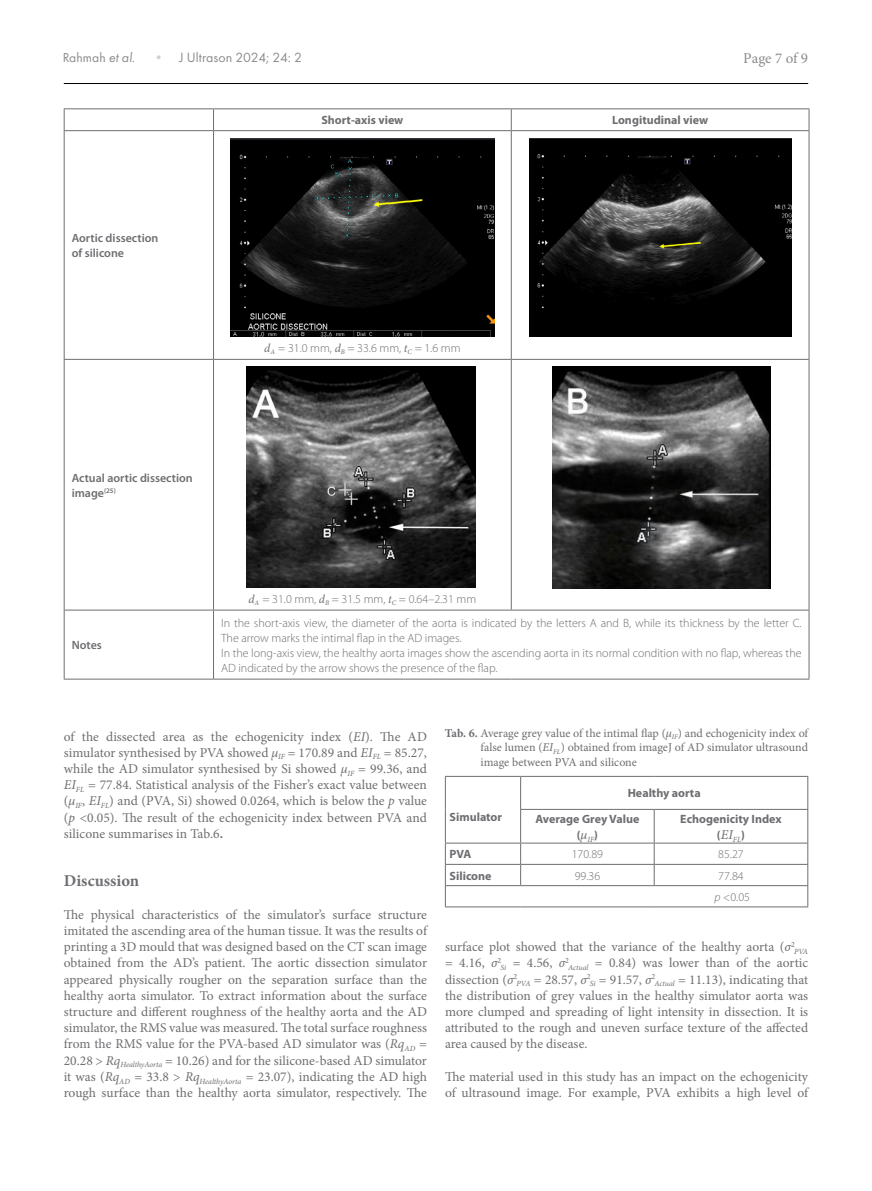
<style>
.page{position:relative;width:872px;height:1191px;background:#fff}
.page>*{position:absolute;margin:0;border:0;box-sizing:border-box;transform-origin:0 0}
.t1{font:700 16.5px "Minion Pro";color:#6d6e71}
.t2{font:15px "Minion Pro";letter-spacing:-.01em;color:#6d6e71}
.t3{font:13.8px "Futura PT";letter-spacing:.005em;color:#6d6e71}
.t4{font:13.5px/16.2px "Minion Pro";color:#6d6e71;text-align:justify}
.t5{font:300 12px/15px "Myriad Pro";color:#6d6e71}
.t6{font:12px/14.4px "Minion Pro";color:#6d6e71;text-align:justify}
.t7{font:700 12px/25.2px "Myriad Pro";color:#6d6e71}
.t8{font:600 12px/15px "Myriad Pro";color:#6d6e71}
.t9{font:italic 7.8px "Minion Pro";color:#6d6e71}
.s1{font-size:13.5px}
.s2{font-style:italic}
.s3{color:#c5c6c8}
.s4{font-family:"Minion Pro";font-weight:400;font-style:italic}
.s5{font-weight:700}
.s6{font-family:"Minion Pro";font-weight:400;font-style:italic;font-size:13.5px}
</style>
<div class="page">
<hr style="left:64px;top:83px;width:744px;height:1px;background:#000">
<hr style="left:64px;top:108px;width:149px;height:1px;background:#6d6e71">
<svg style="left:64px;top:109px;width:1px;height:21px"></svg>
<hr style="left:213px;top:108px;width:298px;height:1px;background:#6d6e71">
<svg style="left:213px;top:109px;width:1px;height:21px"></svg>
<hr style="left:511px;top:108px;width:298px;height:1px;background:#6d6e71">
<svg style="left:511px;top:109px;width:1px;height:21px"></svg>
<svg style="left:808px;top:109px;width:1px;height:21px"></svg>
<hr style="left:64px;top:130px;width:149px;height:1px;background:#6d6e71">
<hr style="left:213px;top:130px;width:298px;height:1px;background:#6d6e71">
<hr style="left:511px;top:130px;width:298px;height:1px;background:#6d6e71">
<hr style="left:64px;top:131px;width:1px;height:228px;background:#6d6e71">
<hr style="left:213px;top:131px;width:1px;height:228px;background:#6d6e71">
<hr style="left:511px;top:131px;width:1px;height:228px;background:#6d6e71">
<hr style="left:808px;top:131px;width:1px;height:228px;background:#6d6e71">
<hr style="left:64px;top:359px;width:149px;height:1px;background:#6d6e71">
<hr style="left:64px;top:360px;width:1px;height:250px;background:#6d6e71">
<hr style="left:213px;top:359px;width:298px;height:1px;background:#6d6e71">
<hr style="left:213px;top:360px;width:1px;height:250px;background:#6d6e71">
<hr style="left:511px;top:359px;width:298px;height:1px;background:#6d6e71">
<hr style="left:511px;top:360px;width:1px;height:250px;background:#6d6e71">
<hr style="left:808px;top:360px;width:1px;height:250px;background:#6d6e71">
<hr style="left:64px;top:610px;width:149px;height:1px;background:#6d6e71">
<hr style="left:64px;top:610px;width:1px;height:69px;background:#6d6e71">
<hr style="left:213px;top:610px;width:298px;height:1px;background:#6d6e71">
<hr style="left:213px;top:610px;width:1px;height:69px;background:#6d6e71">
<hr style="left:511px;top:610px;width:298px;height:1px;background:#6d6e71">
<hr style="left:808px;top:610px;width:1px;height:69px;background:#6d6e71">
<hr style="left:64px;top:679px;width:149px;height:1px;background:#6d6e71">
<hr style="left:213px;top:679px;width:298px;height:1px;background:#6d6e71">
<hr style="left:511px;top:679px;width:298px;height:1px;background:#6d6e71">
<img style="left:230px;top:138px;width:264px;height:199px">
<img style="left:529px;top:138px;width:262px;height:198px">
<img style="left:246px;top:367px;width:229px;height:220px">
<img style="left:552px;top:367px;width:219px;height:221px">
<hr style="left:445px;top:776px;width:75px;height:1px;background:#6d6e71">
<hr style="left:445px;top:776px;width:1px;height:33px;background:#6d6e71">
<hr style="left:445px;top:809px;width:1px;height:33px;background:#6d6e71">
<hr style="left:520px;top:776px;width:134px;height:1px;background:#6d6e71">
<hr style="left:520px;top:776px;width:1px;height:33px;background:#6d6e71">
<hr style="left:654px;top:776px;width:154px;height:1px;background:#6d6e71">
<hr style="left:807px;top:776px;width:1px;height:33px;background:#6d6e71">
<hr style="left:520px;top:809px;width:134px;height:1px;background:#6d6e71">
<hr style="left:520px;top:809px;width:1px;height:33px;background:#6d6e71">
<hr style="left:654px;top:809px;width:154px;height:1px;background:#6d6e71">
<hr style="left:654px;top:809px;width:1px;height:33px;background:#6d6e71">
<hr style="left:807px;top:809px;width:1px;height:33px;background:#6d6e71">
<hr style="left:445px;top:842px;width:75px;height:1px;background:#6d6e71">
<hr style="left:520px;top:842px;width:134px;height:1px;background:#6d6e71">
<hr style="left:654px;top:842px;width:154px;height:1px;background:#6d6e71">
<hr style="left:445px;top:864px;width:75px;height:1px;background:#6d6e71">
<hr style="left:520px;top:864px;width:134px;height:1px;background:#6d6e71">
<svg style="left:520px;top:843px;width:1px;height:42px"></svg>
<hr style="left:654px;top:864px;width:154px;height:1px;background:#6d6e71">
<svg style="left:654px;top:843px;width:1px;height:42px"></svg>
<hr style="left:445px;top:885px;width:75px;height:1px;background:#6d6e71">
<svg style="left:445px;top:843px;width:1px;height:63px"></svg>
<hr style="left:520px;top:885px;width:134px;height:1px;background:#6d6e71">
<hr style="left:654px;top:885px;width:154px;height:1px;background:#6d6e71">
<svg style="left:807px;top:843px;width:1px;height:63px"></svg>
<hr style="left:445px;top:906px;width:75px;height:1px;background:#6d6e71">
<hr style="left:520px;top:906px;width:134px;height:1px;background:#6d6e71">
<hr style="left:654px;top:906px;width:154px;height:1px;background:#6d6e71">
<p class="t3" style="left:63px;top:49px;width:241px"><span class="s1">Rahmah</span> <span class="s2">et al.</span> <span class="s3">•</span> J Ultrason 2024; 24: 2</p>
<p class="t2" style="left:743px;top:48px;width:66px">Page 7 of 9</p>
<p class="t8" style="left:72px;top:230px;width:88px">Aortic dissection of silicone</p>
<p class="t7" style="left:321px;top:107px;width:83px">Short-axis view</p>
<p class="t7" style="left:612px;top:107px;width:98px">Longitudinal view</p>
<p class="t5" style="left:264px;top:340px;width:198px"><span class="s4">d</span><sub>A</sub> = 31.0 mm, <span class="s4">d</span><sub>B</sub> = 33.6 mm, <span class="s4">t</span><sub>C</sub> = 1.6 mm</p>
<p class="t8" style="left:72px;top:470px;width:123px">Actual aortic dissection image<sup>(25)</sup></p>
<p class="t8" style="left:72px;top:637px;width:32px">Notes</p>
<p class="t5" style="left:248px;top:591px;width:229px"><span class="s4">d</span><sub>A</sub> = 31.0 mm, <span class="s4">d</span><sub>B</sub> = 31.5 mm, <span class="s4">t</span><sub>C</sub> = 0.64–2.31 mm</p>
<p class="t5" style="left:221px;top:615px;width:582px">In the short-axis view, the diameter of the aorta is indicated by the letters A and B, while its thickness by the letter C.<br>The arrow marks the intimal flap in the AD images.<br>In the long-axis view, the healthy aorta images show the ascending aorta in its normal condition with no flap, whereas the AD indicated by the arrow shows the presence of the flap.</p>
<p class="t4" style="left:64px;top:728px;width:365px">of the dissected area as the echogenicity index (<span class="s2">EI</span>). The AD simulator synthesised by PVA showed <span class="s2">μ</span><sub>IF</sub> = 170.89 and <span class="s2">EI</span><sub>FL</sub> = 85.27, while the AD simulator synthesised by Si showed <span class="s2">μ</span><sub>IF</sub> = 99.36, and <span class="s2">EI</span><sub>FL</sub> = 77.84. Statistical analysis of the Fisher’s exact value between (<span class="s2">μ</span><sub>IF</sub>, <span class="s2">EI</span><sub>FL</sub>) and (PVA, Si) showed 0.0264, which is below the <span class="s2">p</span> value (<span class="s2">p</span> &lt;0.05). The result of the echogenicity index between PVA and silicone summarises in Tab.6<span class="s5">.</span></p>
<p class="t1" style="left:64px;top:869px;width:77px">Discussion</p>
<p class="t4" style="left:64px;top:906px;width:365px">The physical characteristics of the simulator’s surface structure imitated the ascending area of the human tissue. It was the results of printing a 3D mould that was designed based on the CT scan image obtained from the AD’s patient. The aortic dissection simulator appeared physically rougher on the separation surface than the healthy aorta simulator. To extract information about the surface structure and different roughness of the healthy aorta and the AD simulator, the RMS value was measured. The total surface roughness from the RMS value for the PVA-based AD simulator was (<span class="s2">Rq</span><sub>AD</sub> = 20.28 &gt; <span class="s2">Rq</span><sub>HealthyAorta</sub> = 10.26) and for the silicone-based AD simulator it was (<span class="s2">Rq</span><sub>AD</sub> = 33.8 &gt; <span class="s2">Rq</span><sub>HealthyAorta</sub> = 23.07), indicating the AD high rough surface than the healthy aorta simulator, respectively. The</p>
<p class="t6" style="left:480px;top:726px;width:329px;text-indent:-36px"><span class="s5">Tab. 6.</span> Average grey value of the intimal flap (<span class="s2">μ</span><sub>IF</sub>) and echogenicity index of false lumen (<span class="s2">EI</span><sub>FL</sub>) obtained from imageJ of AD simulator ultrasound image between PVA and silicone</p>
<p class="t7" style="left:449px;top:804px;width:54px">Simulator</p>
<p class="t7" style="left:535px;top:780px;width:167px;text-indent:92px">Healthy aorta<br>Average Grey Value</p>
<p class="t7" style="left:577px;top:822px;width:23px">(<span class="s6">μ</span><sub>IF</sub>)</p>
<p class="t7" style="left:680px;top:810px;width:103px;line-height:16.2px;text-align:center">Echogenicity Index (<span class="s6">EI</span><sub>FL</sub>)</p>
<p class="t7" style="left:449px;top:841px;width:23px">PVA</p>
<p class="t5" style="left:572px;top:846px;width:33px">170.89</p>
<p class="t5" style="left:718px;top:846px;width:27px">85.27</p>
<p class="t7" style="left:449px;top:862px;width:43px">Silicone</p>
<p class="t5" style="left:574px;top:868px;width:27px">99.36</p>
<p class="t5" style="left:714px;top:864px;width:37px;line-height:21.3px;text-align:center">77.84<br><span class="s2">p</span> &lt;0.05</p>
<p class="t4" style="left:445px;top:938px;width:351px">surface plot showed that the variance of the healthy aorta (<span class="s2">σ</span><sup>2</sup></p>
<p class="t9" style="left:794px;top:946px;width:16px">PVA</p>
<p class="t4" style="left:445px;top:955px;width:365px">= 4.16, <span class="s2">σ</span><sup>2</sup><sub>Si</sub> = 4.56, <span class="s2">σ</span><sup>2</sup><sub>Actual</sub> = 0.84) was lower than of the aortic dissection (<span class="s2">σ</span><sup>2</sup><sub>PVA</sub> = 28.57, <span class="s2">σ</span><sup>2</sup><sub>Si</sub> = 91.57, <span class="s2">σ</span><sup>2</sup><sub>Actual</sub> = 11.13), indicating that the distribution of grey values in the healthy simulator aorta was more clumped and spreading of light intensity in dissection. It is attributed to the rough and uneven surface texture of the affected area caused by the disease.</p>
<p class="t4" style="left:445px;top:1068px;width:365px">The material used in this study has an impact on the echogenicity of ultrasound image. For example, PVA exhibits a high level of</p>
</div>
